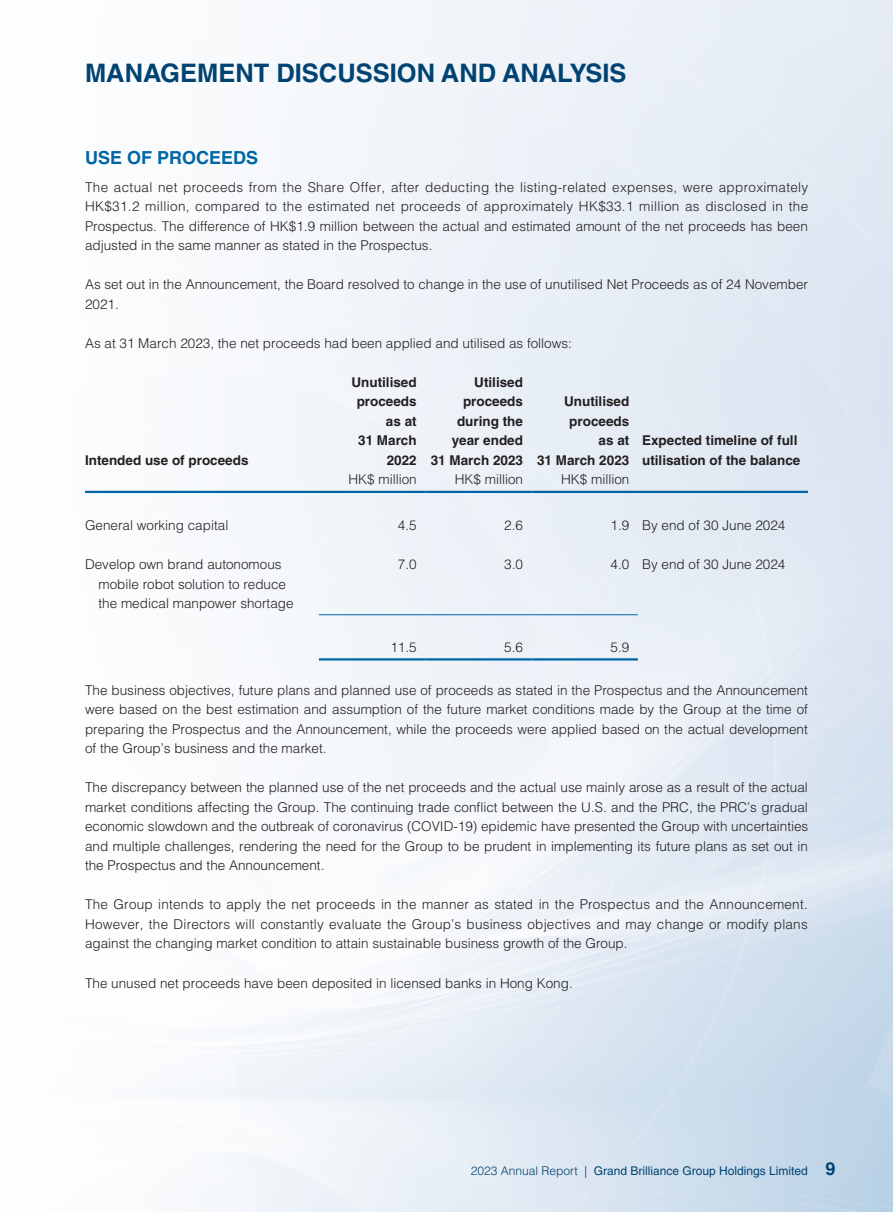
<style>
.page{position:relative;width:893px;height:1212px;background:#fff}
.page>*{position:absolute;margin:0;border:0;box-sizing:border-box;transform-origin:0 0}
.t1{font:700 25.5px "Helvetica LT Std";color:#004372}
._01_H1{font:700 18px "Helvetica LT Std";color:#0065a4}
.t2{font:700 18px "Helvetica LT Std";color:#004372}
._00_txt{font:300 13.5px/19.5px "Helvetica LT Std";color:#231f20;text-align:justify}
._50_Table_txt{font:300 13.5px "Helvetica LT Std";color:#231f20}
._50_Table_txt-2{font:700 13.5px "Helvetica LT Std";color:#231f20}
.t3{font:12px "Helvetica LT Std";color:#004372}
.s1{font-weight:300}
</style>
<div class="page">
<hr style="left:85px;top:491px;width:234px;height:2px;background:#0065a4">
<hr style="left:319px;top:491px;width:106px;height:2px;background:#0065a4">
<hr style="left:425px;top:491px;width:106px;height:2px;background:#0065a4">
<hr style="left:531px;top:491px;width:107px;height:2px;background:#0065a4">
<hr style="left:638px;top:491px;width:170px;height:2px;background:#0065a4">
<hr style="left:319px;top:614px;width:106px;height:1px;background:#0065a4">
<hr style="left:425px;top:614px;width:106px;height:1px;background:#0065a4">
<hr style="left:531px;top:614px;width:107px;height:1px;background:#0065a4">
<hr style="left:319px;top:658px;width:106px;height:2px;background:#0065a4">
<hr style="left:425px;top:658px;width:106px;height:2px;background:#0065a4">
<hr style="left:531px;top:658px;width:107px;height:2px;background:#0065a4">
<h1 class="t1" style="left:85px;top:58px;width:543px">MANAGEMENT DISCUSSION AND ANALYSIS</h1>
<p class="_01_H1" style="left:85px;top:146px;width:175px">USE OF PROCEEDS</p>
<p class="_00_txt" style="left:85px;top:177px;width:725px">The actual net proceeds from the Share Offer, after deducting the listing-related expenses, were approximately HK$31.2 million, compared to the estimated net proceeds of approximately HK$33.1 million as disclosed in the Prospectus. The difference of HK$1.9 million between the actual and estimated amount of the net proceeds has been adjusted in the same manner as stated in the Prospectus.</p>
<p class="_00_txt" style="left:85px;top:275px;width:724px">As set out in the Announcement, the Board resolved to change in the use of unutilised Net Proceeds as of 24 November<br>2021.</p>
<p class="_00_txt" style="left:85px;top:333px;width:488px">As at 31 March 2023, the net proceeds had been applied and utilised as follows:</p>
<p class="_50_Table_txt-2" style="left:85px;top:452px;width:165px">Intended use of proceeds</p>
<p class="_50_Table_txt-2" style="left:351px;top:374px;width:67px">Unutilised</p>
<p class="_50_Table_txt-2" style="left:357px;top:393px;width:62px">proceeds</p>
<p class="_50_Table_txt-2" style="left:386px;top:413px;width:32px">as at</p>
<p class="_50_Table_txt-2" style="left:358px;top:432px;width:60px">31 March</p>
<p class="_50_Table_txt-2" style="left:387px;top:452px;width:32px">2022</p>
<p class="_50_Table_txt-2" style="left:474px;top:374px;width:50px">Utilised</p>
<p class="_50_Table_txt-2" style="left:463px;top:393px;width:62px">proceeds</p>
<p class="_50_Table_txt-2" style="left:457px;top:413px;width:68px">during the</p>
<p class="_50_Table_txt-2" style="left:452px;top:432px;width:73px">year ended</p>
<p class="_50_Table_txt-2" style="left:431px;top:452px;width:94px">31 March 2023</p>
<p class="_50_Table_txt-2" style="left:564px;top:393px;width:67px">Unutilised</p>
<p class="_50_Table_txt-2" style="left:569px;top:413px;width:62px">proceeds</p>
<p class="_50_Table_txt-2" style="left:599px;top:432px;width:32px">as at</p>
<p class="_50_Table_txt-2" style="left:537px;top:452px;width:94px">31 March 2023</p>
<p class="_50_Table_txt" style="left:348px;top:471px;width:70px">HK$ million</p>
<p class="_50_Table_txt" style="left:455px;top:471px;width:70px">HK$ million</p>
<p class="_50_Table_txt" style="left:561px;top:471px;width:70px">HK$ million</p>
<p class="_50_Table_txt-2" style="left:642px;top:432px;width:157px">Expected timeline of full</p>
<p class="_50_Table_txt-2" style="left:642px;top:452px;width:160px">utilisation of the balance</p>
<p class="_50_Table_txt" style="left:85px;top:516px;width:145px">General working capital</p>
<p class="_50_Table_txt" style="left:398px;top:516px;width:20px">4.5</p>
<p class="_50_Table_txt" style="left:504px;top:516px;width:20px">2.6</p>
<p class="_50_Table_txt" style="left:611px;top:516px;width:20px">1.9</p>
<p class="_50_Table_txt" style="left:642px;top:516px;width:145px">By end of 30 June 2024</p>
<p class="_50_Table_txt" style="left:85px;top:556px;width:198px">Develop own brand autonomous</p>
<p class="_50_Table_txt" style="left:99px;top:575px;width:189px">mobile robot solution to reduce</p>
<p class="_50_Table_txt" style="left:99px;top:595px;width:197px">the medical manpower shortage</p>
<p class="_50_Table_txt" style="left:398px;top:556px;width:20px">7.0</p>
<p class="_50_Table_txt" style="left:504px;top:556px;width:20px">3.0</p>
<p class="_50_Table_txt" style="left:611px;top:556px;width:20px">4.0</p>
<p class="_50_Table_txt" style="left:642px;top:556px;width:145px">By end of 30 June 2024</p>
<p class="_50_Table_txt" style="left:390px;top:639px;width:28px">11.5</p>
<p class="_50_Table_txt" style="left:504px;top:639px;width:20px">5.6</p>
<p class="_50_Table_txt" style="left:611px;top:639px;width:20px">5.9</p>
<p class="_00_txt" style="left:85px;top:680px;width:724px">The business objectives, future plans and planned use of proceeds as stated in the Prospectus and the Announcement were based on the best estimation and assumption of the future market conditions made by the Group at the time of preparing the Prospectus and the Announcement, while the proceeds were applied based on the actual development of the Group’s business and the market.</p>
<p class="_00_txt" style="left:85px;top:778px;width:725px">The discrepancy between the planned use of the net proceeds and the actual use mainly arose as a result of the actual market conditions affecting the Group. The continuing trade conflict between the U.S. and the PRC, the PRC’s gradual economic slowdown and the outbreak of coronavirus (COVID-19) epidemic have presented the Group with uncertainties and multiple challenges, rendering the need for the Group to be prudent in implementing its future plans as set out in the Prospectus and the Announcement.</p>
<p class="_00_txt" style="left:85px;top:895px;width:724px">The Group intends to apply the net proceeds in the manner as stated in the Prospectus and the Announcement.<br>However, the Directors will constantly evaluate the Group’s business objectives and may change or modify plans against the changing market condition to attain sustainable business growth of the Group.</p>
<p class="_00_txt" style="left:85px;top:973px;width:489px">The unused net proceeds have been deposited in licensed banks in Hong Kong.</p>
<p class="t3" style="left:471px;top:1163px;width:339px"><span class="s1">2023 Annual Report |</span> Grand Brilliance Group Holdings Limited</p>
<h2 class="t2" style="left:825px;top:1158px;width:12px">9</h2>
</div>
